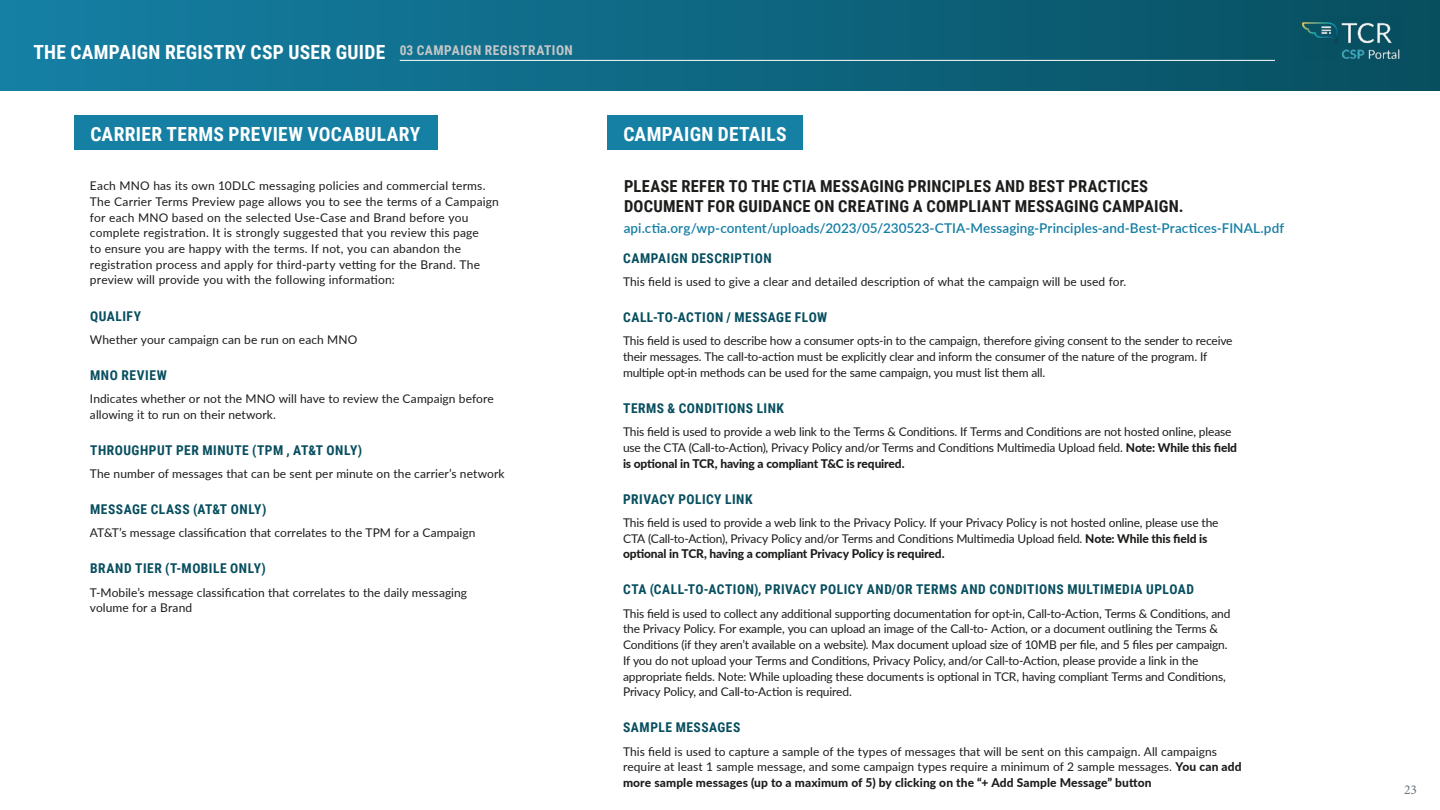
<style>
.page{position:relative;width:1440px;height:810px;background:#fff}
.page>*{position:absolute;margin:0;border:0;box-sizing:border-box;transform-origin:0 0}
.t1{font:700 19.5px "Roboto Condensed";letter-spacing:.015em;color:#fff}
.t2{font:700 16.5px/19.5px "Roboto Condensed";letter-spacing:.015em;color:#1c1c1b}
.t3{font:700 13.5px "Roboto Condensed";letter-spacing:.035em;color:#074e5f}
.t4{font:600 13.5px "Lato";letter-spacing:.005em;color:#157fa4}
.t5{font:700 13.5px "Roboto Condensed";letter-spacing:.035em;color:#c4c7c8}
.t6{font:13.5px "Minion Pro";color:#68737a}
.t7{font:12px/15.8px "Lato";letter-spacing:-.01em;color:#1c1c1b}
.t8{font:12px/15.8px "Lato";letter-spacing:.015em;color:#1c1c1b}
.s1{font-weight:800}
</style>
<div class="page">
<svg style="left:0;top:0;width:1440px;height:90px;background:#0e6783"></svg>
<hr style="left:400px;top:60px;width:875px;height:1px;background:#fff">
<img style="left:1303px;top:16px;width:100px;height:45px">
<div style="left:74px;top:116px;width:364px;height:34px;background:#157fa4"></div>
<div style="left:607px;top:116px;width:196px;height:34px;background:#157fa4"></div>
<h1 class="t1" style="left:33px;top:38px;width:353px">THE CAMPAIGN REGISTRY CSP USER GUIDE</h1>
<p class="t5" style="left:400px;top:40px;width:175px">03 CAMPAIGN REGISTRATION</p>
<h1 class="t1" style="left:90px;top:120px;width:331px">CARRIER TERMS PREVIEW VOCABULARY</h1>
<h1 class="t1" style="left:623px;top:120px;width:165px">CAMPAIGN DETAILS</h1>
<h2 class="t2" style="left:624px;top:176px;width:561px">PLEASE REFER TO THE CTIA MESSAGING PRINCIPLES AND BEST PRACTICES<br>DOCUMENT FOR GUIDANCE ON CREATING A COMPLIANT MESSAGING CAMPAIGN.</h2>
<p class="t4" style="left:624px;top:218px;width:662px">api.ctia.org/wp-content/uploads/2023/05/230523-CTIA-Messaging-Principles-and-Best-Practices-FINAL.pdf</p>
<p class="t3" style="left:623px;top:249px;width:150px">CAMPAIGN DESCRIPTION</p>
<p class="t7" style="left:623px;top:273px;width:505px">This field is used to give a clear and detailed description of what the campaign will be used for.</p>
<p class="t3" style="left:623px;top:308px;width:206px">CALL-TO-ACTION / MESSAGE FLOW</p>
<p class="t7" style="left:623px;top:333px;width:611px">This field is used to describe how a consumer opts-in to the campaign, therefore giving consent to the sender to receive their messages. The call-to-action must be explicitly clear and inform the consumer of the nature of the program. If multiple opt-in methods can be used for the same campaign, you must list them all.</p>
<p class="t3" style="left:623px;top:399px;width:162px">TERMS &amp; CONDITIONS LINK</p>
<p class="t7" style="left:623px;top:423px;width:616px">This field is used to provide a web link to the Terms &amp; Conditions. If Terms and Conditions are not hosted online, please use the CTA (Call-to-Action), Privacy Policy and/or Terms and Conditions Multimedia Upload field. <span class="s1">Note: While this field is optional in TCR, having a compliant T&amp;C is required.</span></p>
<p class="t3" style="left:623px;top:489px;width:131px">PRIVACY POLICY LINK</p>
<p class="t7" style="left:623px;top:514px;width:597px">This field is used to provide a web link to the Privacy Policy. If your Privacy Policy is not hosted online, please use the<br>CTA (Call-to-Action), Privacy Policy and/or Terms and Conditions Multimedia Upload field. <span class="s1">Note: While this field is optional in TCR, having a compliant Privacy Policy is required.</span></p>
<p class="t3" style="left:623px;top:580px;width:572px">CTA (CALL-TO-ACTION), PRIVACY POLICY AND/OR TERMS AND CONDITIONS MULTIMEDIA UPLOAD</p>
<p class="t7" style="left:623px;top:605px;width:609px">This field is used to collect any additional supporting documentation for opt-in, Call-to-Action, Terms &amp; Conditions, and the Privacy Policy. For example, you can upload an image of the Call-to- Action, or a document outlining the Terms &amp; Conditions (if they aren’t available on a website). Max document upload size of 10MB per file, and 5 files per campaign.<br>If you do not upload your Terms and Conditions, Privacy Policy, and/or Call-to-Action, please provide a link in the appropriate fields. Note: While uploading these documents is optional in TCR, having compliant Terms and Conditions, Privacy Policy, and Call-to-Action is required.</p>
<p class="t3" style="left:623px;top:718px;width:119px">SAMPLE MESSAGES</p>
<p class="t7" style="left:623px;top:743px;width:620px">This field is used to capture a sample of the types of messages that will be sent on this campaign. All campaigns require at least 1 sample message, and some campaign types require a minimum of 2 sample messages. <span class="s1">You can add more sample messages (up to a maximum of 5) by clicking on the “+ Add Sample Message” button</span></p>
<p class="t8" style="left:90px;top:177px;width:410px">Each MNO has its own 10DLC messaging policies and commercial terms.<br>The Carrier Terms Preview page allows you to see the terms of a Campaign for each MNO based on the selected Use-Case and Brand before you complete registration. It is strongly suggested that you review this page<br>to ensure you are happy with the terms. If not, you can abandon the registration process and apply for third-party vetting for the Brand. The preview will provide you with the following information:</p>
<p class="t3" style="left:90px;top:306px;width:52px">QUALIFY</p>
<p class="t7" style="left:90px;top:331px;width:269px">Whether your campaign can be run on each MNO</p>
<p class="t3" style="left:90px;top:366px;width:78px">MNO REVIEW</p>
<p class="t7" style="left:90px;top:390px;width:405px">Indicates whether or not the MNO will have to review the Campaign before allowing it to run on their network.</p>
<p class="t3" style="left:90px;top:441px;width:274px">THROUGHPUT PER MINUTE (TPM , AT&amp;T ONLY)</p>
<p class="t7" style="left:90px;top:465px;width:416px">The number of messages that can be sent per minute on the carrier’s network</p>
<p class="t3" style="left:90px;top:500px;width:178px">MESSAGE CLASS (AT&amp;T ONLY)</p>
<p class="t7" style="left:90px;top:525px;width:387px">AT&amp;T’s message classification that correlates to the TPM for a Campaign</p>
<p class="t3" style="left:90px;top:559px;width:177px">BRAND TIER (T-MOBILE ONLY)</p>
<p class="t7" style="left:90px;top:584px;width:379px">T-Mobile’s message classification that correlates to the daily messaging volume for a Brand</p>
<p class="t6" style="left:1404px;top:781px;width:15px">23</p>
</div>
